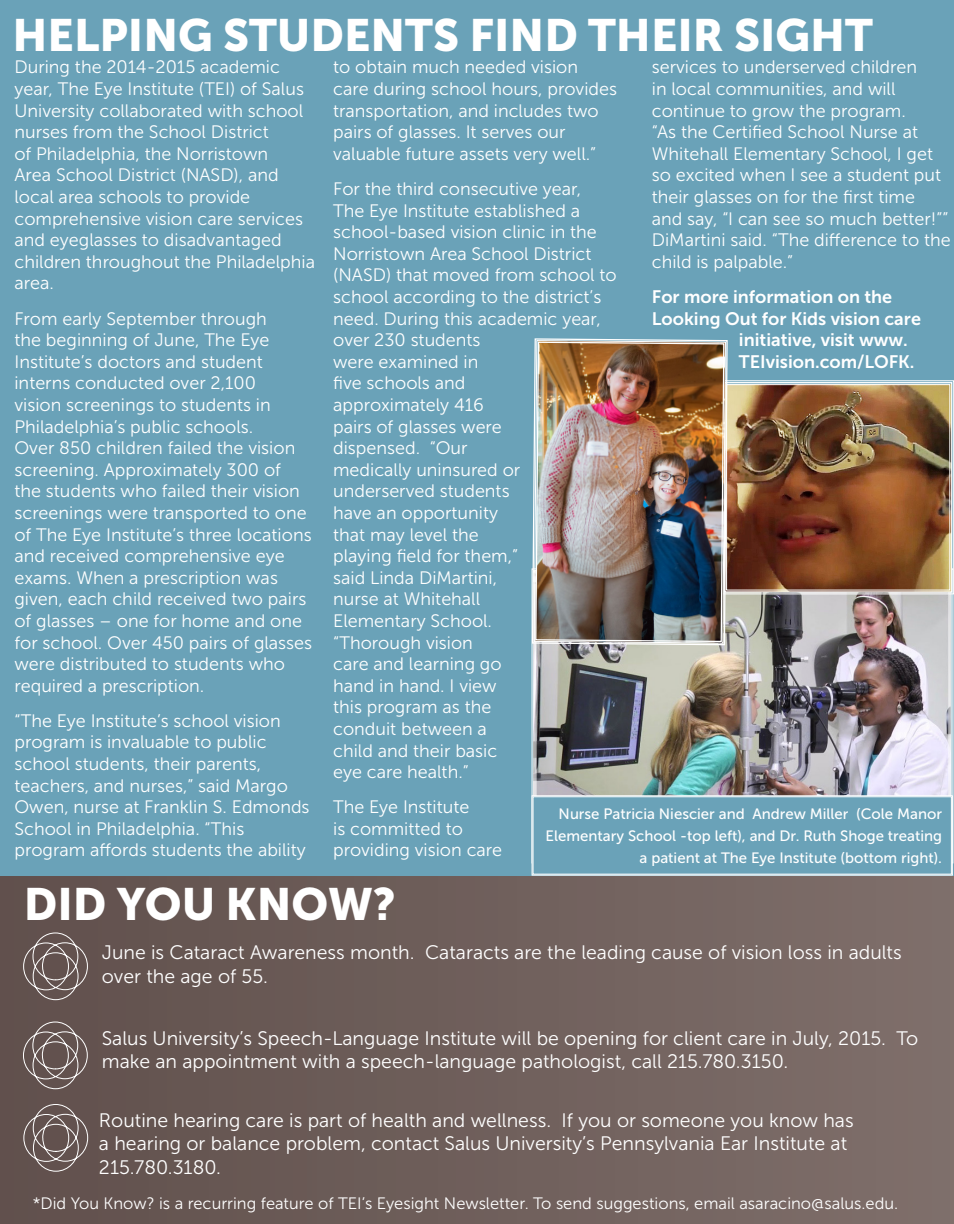
<style>
.page{position:relative;width:954px;height:1224px;background:#fff}
.page>*{position:absolute;margin:0;border:0;box-sizing:border-box;transform-origin:0 0}
.paragraph_spacing{font:45px "Museo Sans 900";color:#fff}
.t1{font:19.5px/23.4px "Museo Sans 300";color:#fff}
.paragraph_spacing-2{font:18px/21.6px "Museo Sans 300";color:#fff}
.paragraph_spacing-3{font:18px "Museo Sans 700";color:#fff}
.t2{font:16.5px "Museo Sans 300";color:#fff}
.paragraph_spacing-4{font:15px/21.6px "Museo Sans 500";color:#fff;text-align:right}
</style>
<div class="page">
<div style="left:0;top:856px;width:954px;height:368px;background:linear-gradient(to right,#60504c,#7f6f6b)"></div>
<div style="left:0;top:0;width:954px;height:876px;background:#6aa2b8"></div>
<svg style="left:23px;top:1011px;width:65px;height:78px"></svg>
<img style="left:728px;top:595px;width:226px;height:269px">
<img style="left:728px;top:380px;width:226px;height:215px">
<div style="left:724px;top:382px;width:228px;height:211px;border:1px solid #fff"></div>
<div style="left:726px;top:384px;width:224px;height:206px;border:1px solid #fff"></div>
<img style="left:531px;top:338px;width:197px;height:602px">
<img style="left:535px;top:341px;width:190px;height:302px">
<svg style="left:23px;top:926px;width:65px;height:74px"></svg>
<svg style="left:24px;top:1095px;width:64px;height:76px"></svg>
<svg style="left:532px;top:796px;width:421px;height:79px"></svg>
<div style="left:533px;top:796px;width:419px;height:79px;border:1px solid #fff"></div>
<p class="paragraph_spacing" style="left:13px;top:10px;width:862px">HELPING STUDENTS FIND THEIR SIGHT</p>
<p class="paragraph_spacing-2" style="left:14px;top:57px;width:302px">During the 2014-2015 academic year, The Eye Institute (TEI) of Salus<br>University collaborated with school nurses from the School District<br>of Philadelphia, the Norristown<br>Area School District (NASD), and local area schools to provide comprehensive vision care services and eyeglasses to disadvantaged children throughout the Philadelphia area.</p>
<p class="paragraph_spacing-2" style="left:14px;top:308px;width:299px">From early September through<br>the beginning of June, The Eye<br>Institute’s doctors and student interns conducted over 2,100<br>vision screenings to students in<br>Philadelphia’s public schools.<br>Over 850 children failed the vision screening. Approximately 300 of<br>the students who failed their vision screenings were transported to one of The Eye Institute’s three locations and received comprehensive eye exams. When a prescription was given, each child received two pairs of glasses – one for home and one for school. Over 450 pairs of glasses were distributed to students who required a prescription.</p>
<p class="paragraph_spacing-2" style="left:14px;top:710px;width:297px">“The Eye Institute’s school vision program is invaluable to public school students, their parents, teachers, and nurses,” said Margo Owen, nurse at Franklin S. Edmonds School in Philadelphia. “This program affords students the ability</p>
<p class="paragraph_spacing-2" style="left:333px;top:57px;width:285px">to obtain much needed vision care during school hours, provides transportation, and includes two pairs of glasses. It serves our valuable future assets very well.”</p>
<p class="paragraph_spacing-2" style="left:333px;top:178px;width:285px">For the third consecutive year,<br>The Eye Institute established a school-based vision clinic in the<br>Norristown Area School District (NASD) that moved from school to school according to the district’s need. During this academic year, over 230 students<br>were examined in<br>five schools and<br>approximately 416<br>pairs of glasses were<br>dispensed. “Our<br>medically uninsured or underserved students<br>have an opportunity<br>that may level the<br>playing field for them,”<br>said Linda DiMartini,<br>nurse at Whitehall<br>Elementary School.<br>“Thorough vision<br>care and learning go<br>hand in hand. I view<br>this program as the<br>conduit between a<br>child and their basic<br>eye care health.”</p>
<p class="paragraph_spacing-2" style="left:333px;top:796px;width:171px">The Eye Institute<br>is committed to providing vision care</p>
<p class="paragraph_spacing-2" style="left:652px;top:57px;width:300px">services to underserved children<br>in local communities, and will continue to grow the program.<br>“As the Certified School Nurse at<br>Whitehall Elementary School, I get so excited when I see a student put their glasses on for the first time<br>and say, “I can see so much better!””<br>DiMartini said. “The difference to the child is palpable.”</p>
<p class="paragraph_spacing-3" style="left:652px;top:287px;width:242px">For more information on the</p>
<p class="paragraph_spacing-3" style="left:652px;top:308px;width:271px">Looking Out for Kids vision care</p>
<p class="paragraph_spacing-3" style="left:739px;top:330px;width:170px">initiative, visit www.</p>
<p class="paragraph_spacing-3" style="left:739px;top:352px;width:177px">TEIvision.com/LOFK.</p>
<p class="paragraph_spacing-4" style="left:546px;top:804px;width:398px">Nurse Patricia Niescier and Andrew Miller (Cole Manor<br>Elementary School -top left), and Dr. Ruth Shoge treating a patient at The Eye Institute (bottom right).</p>
<p class="paragraph_spacing" style="left:24px;top:879px;width:373px">DID YOU KNOW?</p>
<p class="t1" style="left:102px;top:941px;width:801px">June is Cataract Awareness month. Cataracts are the leading cause of vision loss in adults over the age of 55.</p>
<p class="t1" style="left:102px;top:1027px;width:818px">Salus University’s Speech-Language Institute will be opening for client care in July, 2015. To make an appointment with a speech-language pathologist, call 215.780.3150.</p>
<p class="t1" style="left:99px;top:1108px;width:756px">Routine hearing care is part of health and wellness. If you or someone you know has a hearing or balance problem, contact Salus University’s Pennsylvania Ear Institute at<br>215.780.3180.</p>
<p class="t2" style="left:33px;top:1194px;width:867px">*Did You Know? is a recurring feature of TEI’s Eyesight Newsletter. To send suggestions, email asaracino@salus.edu.</p>
</div>
